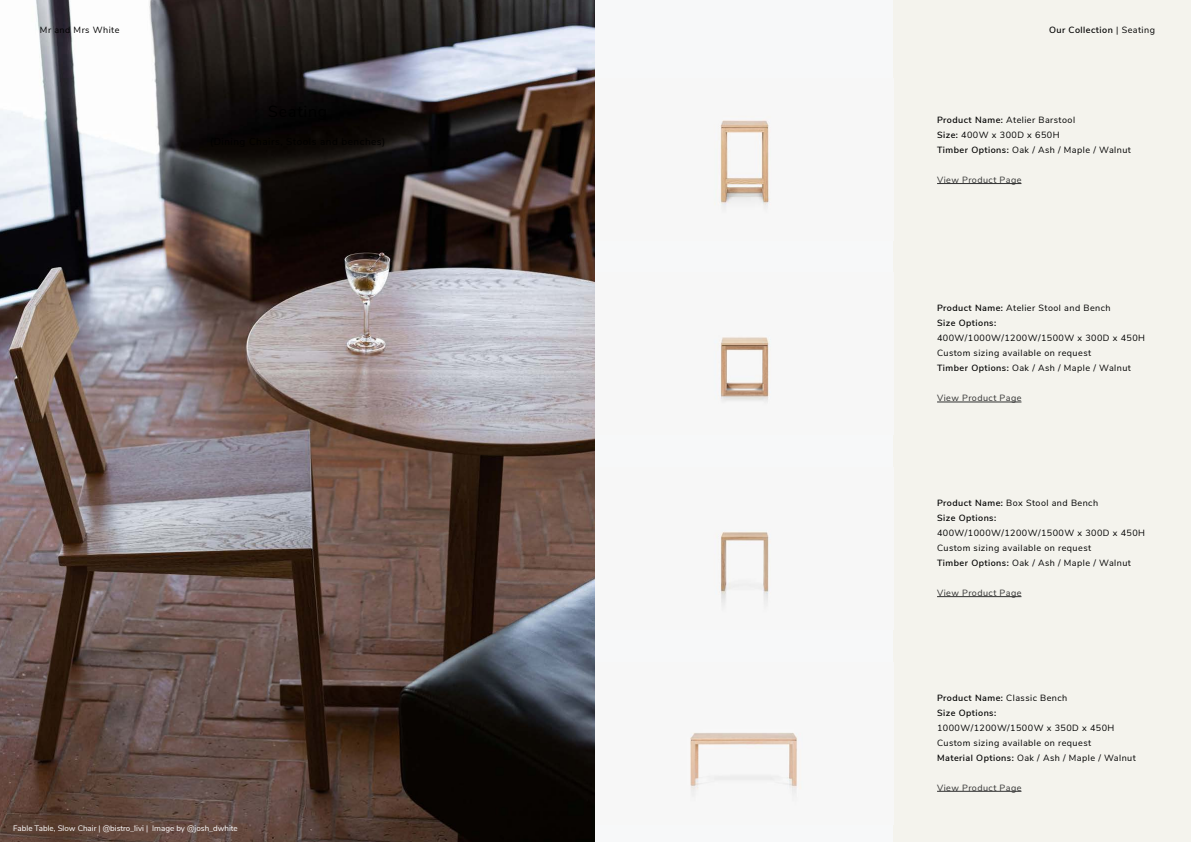
<style>
.page{position:relative;width:1191px;height:842px;background:#fff}
.page>*{position:absolute;margin:0;border:0;box-sizing:border-box;transform-origin:0 0}
.t1{font:9px/15px "Nunito Sans";letter-spacing:.05em;color:#000}
.t2{font:600 9px/15px "Nunito Sans";letter-spacing:.05em;color:#000}
.t3{font:9px "Nunito Sans";letter-spacing:.05em;color:#313131}
.t4{font:8px "Nunito Sans";color:#fff}
.s1{font-weight:400}
.s2{font-weight:600}
</style>
<div class="page">
<img style="left:0;top:0;width:595px;height:842px">
<div style="left:893px;top:0;width:298px;height:842px;background:#f4f3ed"></div>
<div style="left:595px;top:0;width:298px;height:842px;background:#f7f8f9"></div>
<img style="left:720px;top:120px;width:49px;height:87px">
<img style="left:720px;top:337px;width:49px;height:64px">
<img style="left:716px;top:532px;width:53px;height:73px">
<hr style="left:937px;top:183px;width:84px;height:1px;background:#313131">
<hr style="left:937px;top:402px;width:84px;height:1px;background:#313131">
<hr style="left:937px;top:596px;width:84px;height:1px;background:#313131">
<img style="left:690px;top:732px;width:111px;height:61px">
<hr style="left:937px;top:791px;width:84px;height:1px;background:#313131">
<p class="t1" style="left:40px;top:22px;width:81px">Mr and Mrs White</p>
<p class="t4" style="left:13px;top:823px;width:226px">Fable Table, Slow Chair | @bistro_livi | Image by @josh_dwhite</p>
<p class="t2" style="left:1049px;top:22px;width:107px">Our Collection <span class="s1">| Seating</span></p>
<p class="t1" style="left:937px;top:112px;width:195px"><span class="s2">Product Name:</span> Atelier Barstool<br><span class="s2">Size:</span> 400W x 300D x 650H<br><span class="s2">Timber Options:</span> Oak / Ash / Maple / Walnut</p>
<p class="t3" style="left:937px;top:173px;width:86px">View Product Page</p>
<p class="t2" style="left:937px;top:300px;width:175px">Product Name: <span class="s1">Atelier Stool and Bench<br></span>Size Options:</p>
<p class="t1" style="left:937px;top:330px;width:209px">400W/1000W/1200W/1500W x 300D x 450H<br>Custom sizing available on request<br><span class="s2">Timber Options:</span> Oak / Ash / Maple / Walnut</p>
<p class="t3" style="left:937px;top:392px;width:86px">View Product Page</p>
<p class="t2" style="left:937px;top:495px;width:163px">Product Name: <span class="s1">Box Stool and Bench<br></span>Size Options:</p>
<p class="t1" style="left:937px;top:525px;width:209px">400W/1000W/1200W/1500W x 300D x 450H<br>Custom sizing available on request<br><span class="s2">Timber Options:</span> Oak / Ash / Maple / Walnut</p>
<p class="t3" style="left:937px;top:586px;width:86px">View Product Page</p>
<p class="t2" style="left:937px;top:689px;width:132px">Product Name: <span class="s1">Classic Bench<br></span>Size Options:</p>
<p class="t1" style="left:937px;top:719px;width:200px">1000W/1200W/1500W x 350D x 450H<br>Custom sizing available on request<br><span class="s2">Material Options:</span> Oak / Ash / Maple / Walnut</p>
<p class="t3" style="left:937px;top:781px;width:86px">View Product Page</p>
</div>
